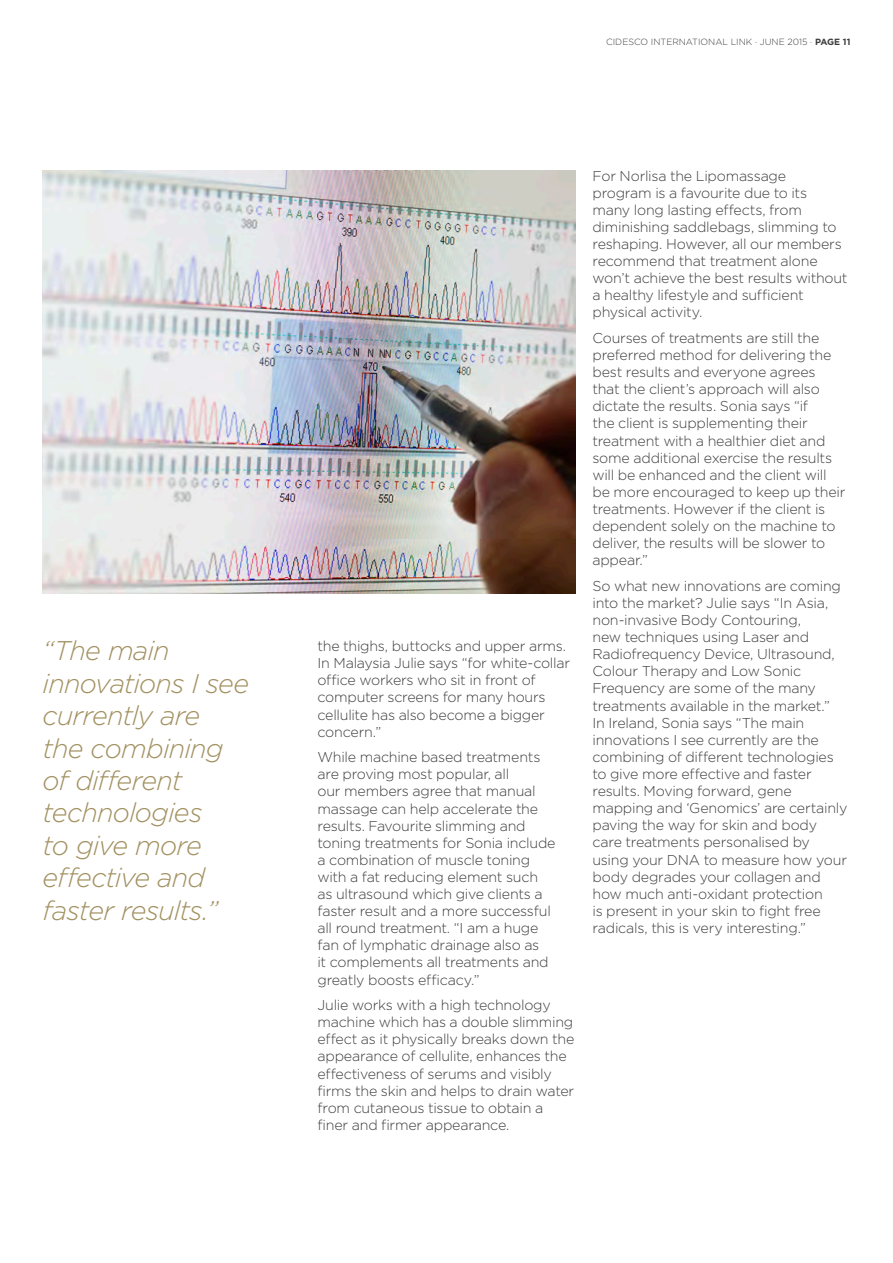
<style>
.page{position:relative;width:893px;height:1263px;background:#fff}
.page>*{position:absolute;margin:0;border:0;box-sizing:border-box;transform-origin:0 0}
.t1{font:italic 300 27px/32.4px "Gotham";letter-spacing:-.03em;color:#a29161}
.t2{font:300 14.25px/17.1px "Gotham";letter-spacing:-.02em;color:#3e3e3f}
.t3{font:300 9px "Gotham";color:#3e3e3f}
.s1{font-weight:700}
</style>
<div class="page">
<img style="left:43px;top:170px;width:532px;height:423px">
<h1 class="t1" style="left:43px;top:635px;width:208px">“The main innovations I see currently are<br>the combining of different technologies<br>to give more effective and faster results.”</h1>
<p class="t3" style="left:606px;top:37px;width:246px">CIDESCO INTERNATIONAL LINK · JUNE 2015 · <span class="s1">PAGE 11</span></p>
<p class="t2" style="left:317px;top:637px;width:254px">the thighs, buttocks and upper arms.<br>In Malaysia Julie says “for white-collar office workers who sit in front of computer screens for many hours cellulite has also become a bigger concern.”</p>
<p class="t2" style="left:317px;top:748px;width:240px">While machine based treatments are proving most popular, all<br>our members agree that manual massage can help accelerate the results. Favourite slimming and toning treatments for Sonia include a combination of muscle toning with a fat reducing element such as ultrasound which give clients a faster result and a more successful all round treatment. “I am a huge fan of lymphatic drainage also as<br>it complements all treatments and greatly boosts efficacy.”</p>
<p class="t2" style="left:317px;top:996px;width:258px">Julie works with a high technology machine which has a double slimming effect as it physically breaks down the appearance of cellulite, enhances the effectiveness of serums and visibly firms the skin and helps to drain water from cutaneous tissue to obtain a finer and firmer appearance.</p>
<p class="t2" style="left:592px;top:167px;width:257px">For Norlisa the Lipomassage program is a favourite due to its many long lasting effects, from diminishing saddlebags, slimming to reshaping. However, all our members recommend that treatment alone won’t achieve the best results without a healthy lifestyle and sufficient physical activity.</p>
<p class="t2" style="left:592px;top:329px;width:254px">Courses of treatments are still the preferred method for delivering the best results and everyone agrees that the client’s approach will also dictate the results. Sonia says “if<br>the client is supplementing their treatment with a healthier diet and some additional exercise the results will be enhanced and the client will be more encouraged to keep up their treatments. However if the client is dependent solely on the machine to deliver, the results will be slower to appear.”</p>
<p class="t2" style="left:592px;top:577px;width:257px">So what new innovations are coming into the market? Julie says “In Asia, non-invasive Body Contouring,<br>new techniques using Laser and Radiofrequency Device, Ultrasound, Colour Therapy and Low Sonic Frequency are some of the many treatments available in the market.”<br>In Ireland, Sonia says “The main innovations I see currently are the combining of different technologies to give more effective and faster results. Moving forward, gene mapping and ‘Genomics’ are certainly paving the way for skin and body care treatments personalised by using your DNA to measure how your body degrades your collagen and how much anti-oxidant protection<br>is present in your skin to fight free radicals, this is very interesting.”</p>
</div>
